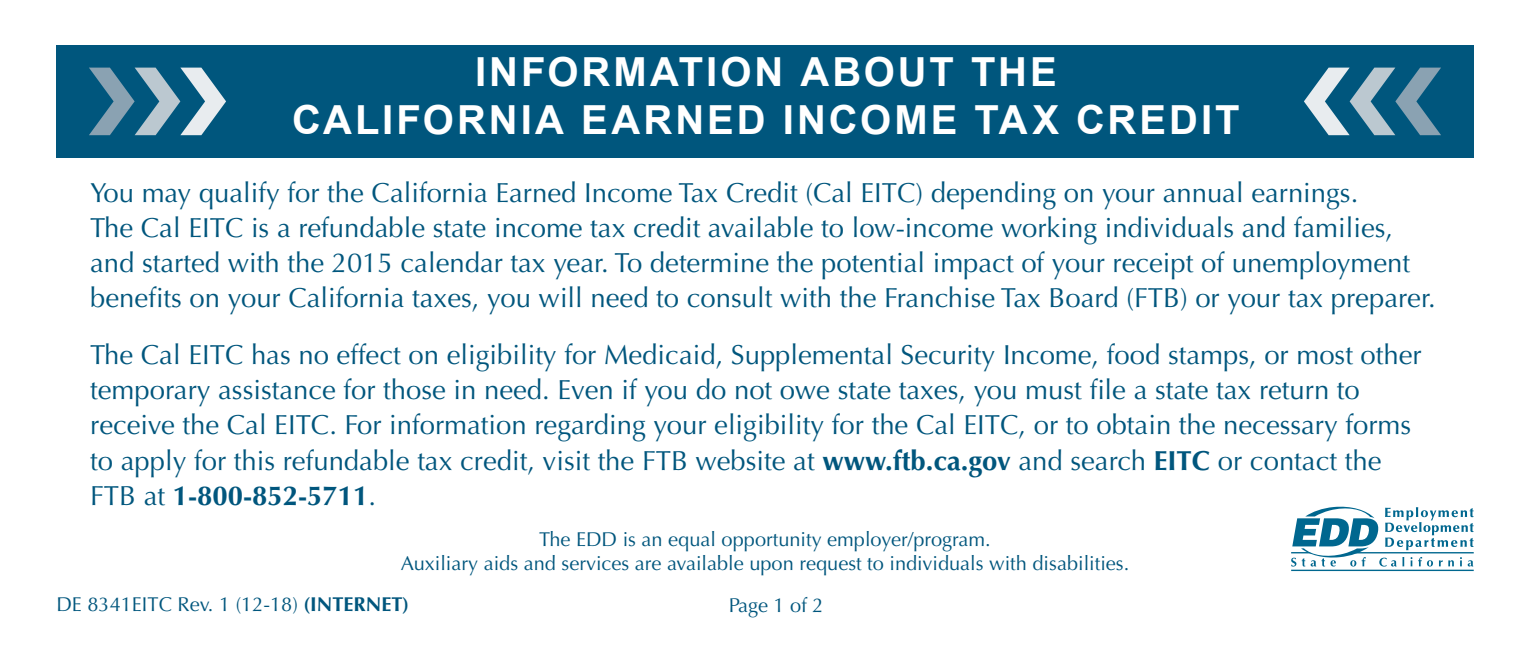
<style>
.page{position:relative;width:1530px;height:661px;background:#fff}
.page>*{position:absolute;margin:0;border:0;box-sizing:border-box;transform-origin:0 0}
.t1{font:700 40px/48px "Arial";letter-spacing:.075em;color:#fff;text-align:center}
.Paragraph_Style_1{font:27.5px/35px "Optima";color:#00567d}
.Paragraph_Style_2{font:20px/24px "Optima";color:#00567d;text-align:center}
.Paragraph_Style_3{font:20px "Optima";color:#00567d}
.s1{font-weight:700}
</style>
<div class="page">
<div style="left:56px;top:45px;width:1418px;height:113px;background:#00567d"></div>
<svg style="left:89px;top:67px;width:137px;height:68px"></svg>
<svg style="left:1304px;top:67px;width:137px;height:68px"></svg>
<hr style="left:1291px;top:569px;width:183px;height:1px;background:#00678f">
<svg style="left:1291px;top:506px;width:183px;height:60px"></svg>
<h1 class="t1" style="left:292px;top:49px;width:949px">INFORMATION ABOUT THE<br>CALIFORNIA EARNED INCOME TAX CREDIT</h1>
<p class="Paragraph_Style_1" style="left:90px;top:175px;width:1347px">You may qualify for the California Earned Income Tax Credit (Cal EITC) depending on your annual earnings.<br>The Cal EITC is a refundable state income tax credit available to low-income working individuals and families, and started with the 2015 calendar tax year. To determine the potential impact of your receipt of unemployment benefits on your California taxes, you will need to consult with the Franchise Tax Board (FTB) or your tax preparer.</p>
<p class="Paragraph_Style_1" style="left:90px;top:337px;width:1333px">The Cal EITC has no effect on eligibility for Medicaid, Supplemental Security Income, food stamps, or most other temporary assistance for those in need. Even if you do not owe state taxes, you must file a state tax return to receive the Cal EITC. For information regarding your eligibility for the Cal EITC, or to obtain the necessary forms to apply for this refundable tax credit, visit the FTB website at <span class="s1">www.ftb.ca.gov</span> and search <span class="s1">EITC</span> or contact the FTB at <span class="s1">1-800-852-5711</span>.</p>
<p class="Paragraph_Style_2" style="left:401px;top:527px;width:730px">The EDD is an equal opportunity employer/program.<br>Auxiliary aids and services are available upon request to individuals with disabilities.</p>
<p class="Paragraph_Style_3" style="left:56px;top:592px;width:354px">DE 8341EITC Rev. 1 (12-18) <span class="s1">(INTERNET)</span></p>
<p class="Paragraph_Style_3" style="left:729px;top:593px;width:96px">Page 1 of 2</p>
</div>
